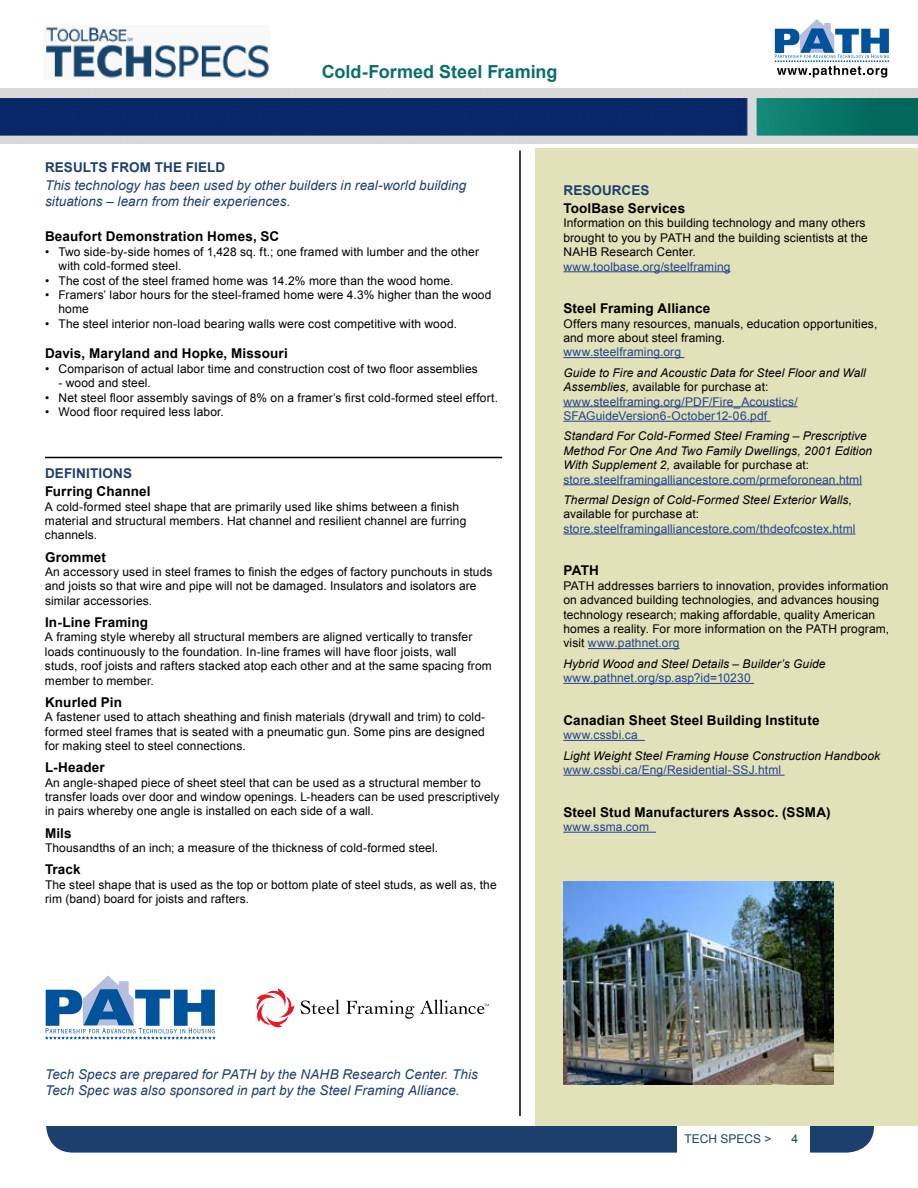
<style>
.page{position:relative;width:918px;height:1188px;background:#fff}
.page>*{position:absolute;margin:0;border:0;box-sizing:border-box;transform-origin:0 0}
.t1{font:700 18px "Arial";color:#087068}
.t2{font:700 18px "Arial";letter-spacing:.005em;color:#168b7a}
.t3{font:700 13.5px "Arial";letter-spacing:.01em;color:#000}
.t4{font:italic 13.5px/16.2px "Arial";letter-spacing:.005em;color:#1d3f6d}
.t5{font:700 13.5px "Arial";letter-spacing:.01em;color:#1d3f6d}
.t6{font:12px/14.4px "Arial";letter-spacing:.01em;color:#000}
.t7{font:12px/14.4px "Arial";letter-spacing:.01em;color:#24408f}
.t8{font:italic 12px/14.4px "Arial";letter-spacing:.01em;color:#000}
.t9{font:12px "Arial";color:#1d3f6d}
.s1{font-style:italic;color:#000}
.s2{color:#000}
.s3{font-style:normal}
.s4{font-style:normal;color:#24408f}
.s5{color:#24408f}
</style>
<div class="page">
<img style="left:0;top:89px;width:918px;height:55px">
<img style="left:46px;top:27px;width:223px;height:51px">
<div style="left:46px;top:1080px;width:828px;height:73px;background:#1d3f6d;border-radius:27px"></div>
<div style="left:29px;top:1076px;width:862px;height:50px;background:#fff"></div>
<div style="left:677px;top:1110px;width:132px;height:51px;background:#fff"></div>
<svg style="left:774px;top:19px;width:116px;height:59px"></svg>
<div style="left:536px;top:148px;width:382px;height:978px;background:#e1e2ba"></div>
<hr style="left:563px;top:271px;width:168px;height:1px;background:#24408f">
<hr style="left:563px;top:357px;width:121px;height:1px;background:#24408f">
<hr style="left:563px;top:406px;width:235px;height:1px;background:#24408f">
<hr style="left:563px;top:421px;width:208px;height:1px;background:#24408f">
<hr style="left:563px;top:484px;width:299px;height:1px;background:#24408f">
<hr style="left:563px;top:534px;width:293px;height:1px;background:#24408f">
<hr style="left:588px;top:648px;width:92px;height:1px;background:#24408f">
<hr style="left:563px;top:683px;width:191px;height:1px;background:#24408f">
<hr style="left:563px;top:740px;width:82px;height:1px;background:#24408f">
<hr style="left:563px;top:775px;width:222px;height:1px;background:#24408f">
<hr style="left:563px;top:832px;width:93px;height:1px;background:#24408f">
<hr style="left:519px;top:151px;width:2px;height:965px;background:#000">
<hr style="left:45px;top:457px;width:457px;height:1px;background:#000">
<svg style="left:45px;top:976px;width:171px;height:64px"></svg>
<svg style="left:256px;top:988px;width:38px;height:40px"></svg>
<svg style="left:301px;top:1000px;width:39px;height:14px"></svg>
<svg style="left:346px;top:1000px;width:68px;height:19px"></svg>
<svg style="left:420px;top:1000px;width:69px;height:14px"></svg>
<img style="left:563px;top:882px;width:270px;height:202px">
<h1 class="t1" style="left:322px;top:60px;width:237px">Cold-Formed Steel Framing</h1>
<h1 class="t2" style="left:324px;top:61px;width:205px">Tankless Water Heaters</h1>
<p class="t5" style="left:45px;top:158px;width:182px">RESULTS FROM THE FIELD</p>
<p class="t4" style="left:45px;top:177px;width:423px">This technology has been used by other builders in real-world building situations – learn from their experiences.</p>
<p class="t3" style="left:45px;top:228px;width:236px">Beaufort Demonstration Homes, SC</p>
<p class="t6" style="left:58px;top:245px;width:422px;text-indent:-14px">• Two side-by-side homes of 1 ,428 sq. ft.; one framed with lumber and the other with cold-formed steel.</p>
<p class="t6" style="left:45px;top:273px;width:410px">• The cost of the steel framed home was 1 4.2% more than the wood home.</p>
<p class="t6" style="left:58px;top:288px;width:434px;text-indent:-14px">• Framers’ labor hours for the steel-framed home were 4.3% higher than the wood home</p>
<p class="t6" style="left:45px;top:317px;width:414px">• The steel interior non-load bearing walls were cost competitive with wood.</p>
<p class="t3" style="left:45px;top:345px;width:244px">Davis, Maryland and Hopke, Missouri</p>
<p class="t6" style="left:45px;top:362px;width:434px">• Comparison of actual labor time and construction cost of two floor assemblies</p>
<p class="t6" style="left:58px;top:376px;width:94px">- wood and steel.</p>
<p class="t6" style="left:45px;top:390px;width:455px">• Net steel floor assembly savings of 8% on a framer’s first cold-formed steel effort.</p>
<p class="t6" style="left:45px;top:405px;width:180px">• Wood floor required less labor.</p>
<p class="t5" style="left:45px;top:465px;width:89px">DEFINITIONS</p>
<p class="t3" style="left:45px;top:482px;width:107px">Furring Channel</p>
<p class="t6" style="left:45px;top:499px;width:423px">A cold-formed steel shape that are primarily used like shims between a finish material and structural members. Hat channel and resilient channel are furring channels.</p>
<p class="t3" style="left:45px;top:548px;width:63px">Grommet</p>
<p class="t6" style="left:45px;top:565px;width:449px">An accessory used in steel frames to finish the edges of factory punchouts in studs and joists so that wire and pipe will not be damaged. Insulators and isolators are similar accessories.</p>
<p class="t3" style="left:45px;top:613px;width:105px">In-Line Framing</p>
<p class="t6" style="left:45px;top:630px;width:448px">A framing style whereby all structural members are aligned vertically to transfer loads continuously to the foundation. In-line frames will have floor joists, wall studs, roof joists and rafters stacked atop each other and at the same spacing from member to member.</p>
<p class="t3" style="left:45px;top:693px;width:78px">Knurled Pin</p>
<p class="t6" style="left:45px;top:710px;width:442px;text-align:justify">A fastener used to attach sheathing and finish materials (drywall and trim) to cold&shy;formed steel frames that is seated with a pneumatic gun. Some pins are designed for making steel to steel connections.</p>
<p class="t3" style="left:45px;top:758px;width:61px">L-Header</p>
<p class="t6" style="left:45px;top:775px;width:456px">An angle-shaped piece of sheet steel that can be used as a structural member to transfer loads over door and window openings. L-headers can be used prescriptively in pairs whereby one angle is installed on each side of a wall.</p>
<p class="t3" style="left:45px;top:824px;width:28px">Mils</p>
<p class="t6" style="left:45px;top:841px;width:395px">Thousandths of an inch; a measure of the thickness of cold-formed steel.</p>
<p class="t3" style="left:45px;top:860px;width:37px">Track</p>
<p class="t6" style="left:45px;top:877px;width:453px">The steel shape that is used as the top or bottom plate of steel studs, as well as, the rim (band) board for joists and rafters.</p>
<p class="t5" style="left:563px;top:182px;width:88px">RESOURCES</p>
<p class="t3" style="left:563px;top:199px;width:123px">ToolBase Services</p>
<p class="t6" style="left:563px;top:216px;width:306px">Information on this building technology and many others brought to you by PATH and the building scientists at the<br>NAHB Research Center.</p>
<p class="t7" style="left:563px;top:259px;width:169px">www.toolbase.org/steelframing</p>
<p class="t3" style="left:563px;top:299px;width:149px">Steel Framing Alliance</p>
<p class="t6" style="left:563px;top:316px;width:315px">Offers many resources, manuals, education opportunities, and more about steel framing.</p>
<p class="t7" style="left:563px;top:345px;width:119px">www.steelframing.org</p>
<p class="t7" style="left:563px;top:365px;width:304px"><span class="s1">Guide to Fire and Acoustic Data for Steel Floor and Wall Assemblies,</span> <span class="s2">available for purchase at: </span>www.steelframing.org/PDF/Fire_Acoustics/ SFAGuideVersion6-October1 2-06.pdf</p>
<p class="t8" style="left:563px;top:429px;width:310px">Standard For Cold-Formed Steel Framing – Prescriptive Method For One And Two Family Dwellings, 2001 Edition With Supplement 2, <span class="s3">available for purchase at: </span><span class="s4">store.steelframingalliancestore.com/prmeforonean.html</span></p>
<p class="t8" style="left:563px;top:493px;width:290px">Thermal Design of Cold-Formed Steel Exterior Walls,</p>
<p class="t6" style="left:563px;top:507px;width:137px">available for purchase at:</p>
<p class="t7" style="left:563px;top:521px;width:294px">store.steelframingalliancestore.com/thdeofcostex.html</p>
<p class="t3" style="left:563px;top:562px;width:37px">PATH</p>
<p class="t6" style="left:563px;top:578px;width:327px">PATH addresses barriers to innovation, provides information on advanced building technologies, and advances housing technology research; making affordable, quality American homes a reality. For more information on the PATH program, visit <span class="s5">www.pathnet.org</span></p>
<p class="t8" style="left:563px;top:656px;width:264px">Hybrid Wood and Steel Details – Builder’s Guide</p>
<p class="t7" style="left:563px;top:671px;width:189px">www.pathnet.org/sp.asp?id=1 0230</p>
<p class="t3" style="left:563px;top:711px;width:258px">Canadian Sheet Steel Building Institute</p>
<p class="t7" style="left:563px;top:728px;width:76px">www.cssbi.ca</p>
<p class="t8" style="left:563px;top:748px;width:318px">Light Weight Steel Framing House Construction Handbook</p>
<p class="t7" style="left:563px;top:763px;width:219px">www.cssbi.ca/Eng/Residential-SSJ.html</p>
<p class="t3" style="left:563px;top:803px;width:269px">Steel Stud Manufacturers Assoc. (SSMA)</p>
<p class="t7" style="left:563px;top:820px;width:87px">www.ssma.com</p>
<p class="t4" style="left:45px;top:1066px;width:434px">Tech Specs are prepared for PATH by the NAHB Research Center. This<br>Tech Spec was also sponsored in part by the Steel Framing Alliance.</p>
<p class="t9" style="left:684px;top:1131px;width:89px">TECH SPECS &gt;</p>
</div>
